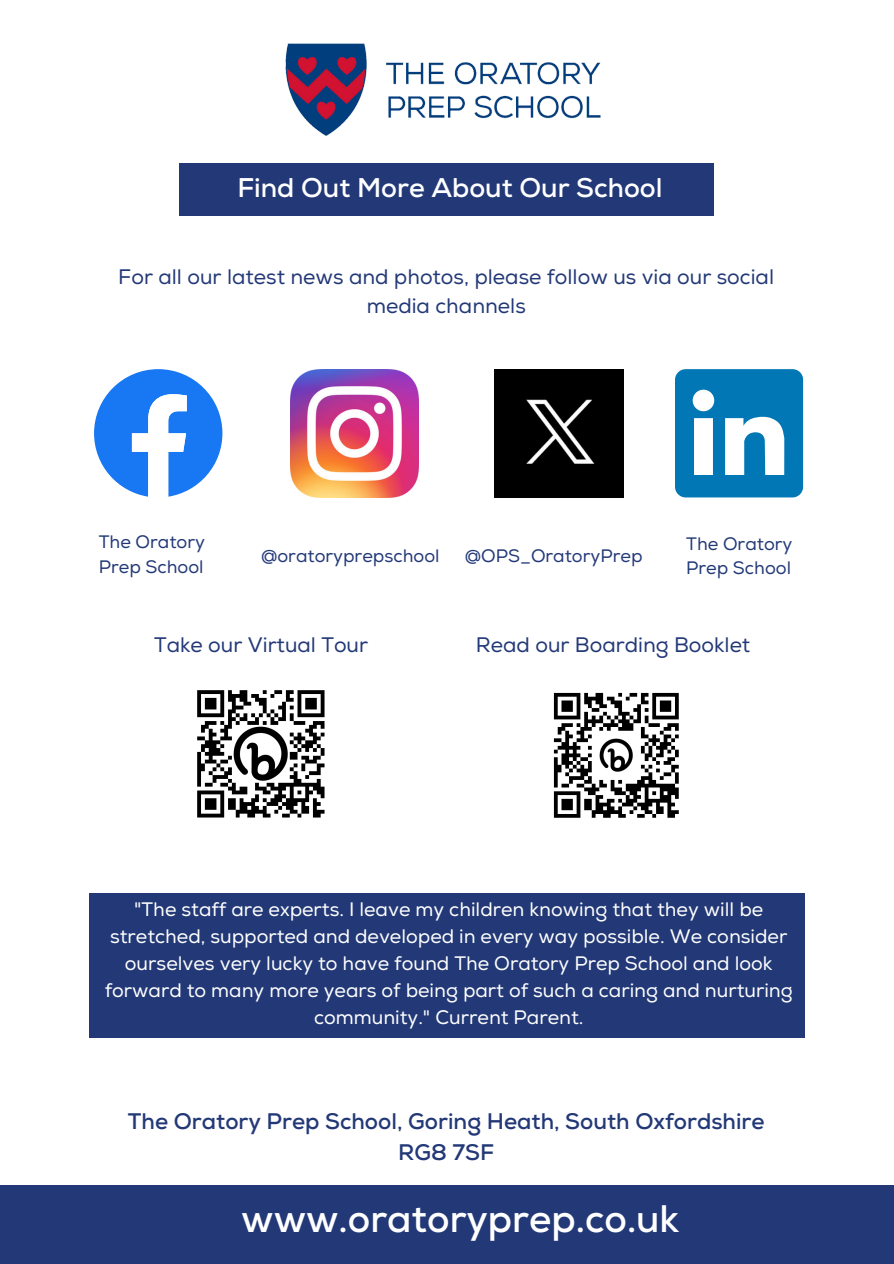
<style>
.page{position:relative;width:894px;height:1264px;background:#fff}
.page>*{position:absolute;margin:0;border:0;box-sizing:border-box;transform-origin:0 0}
.t1{font:700 38.25px "Nexa";color:#fff}
.t2{font:700 27px "Nexa";color:#fff}
.t3{font:700 22.5px/31.5px "Nexa";color:#233977;text-align:center}
.t4{font:21px/29.2px "Nexa";color:#233977;text-align:center}
.t5{font:19.5px/27px "Nexa";color:#fff;text-align:center}
.t6{font:18px/24.8px "Nexa";color:#233977}
</style>
<div class="page">
<div style="left:0;top:1184px;width:893px;height:79px;background:#233977"></div>
<div style="left:179px;top:163px;width:534px;height:53px;background:#233977"></div>
<img style="left:197px;top:690px;width:128px;height:128px">
<svg style="left:94px;top:369px;width:128px;height:128px"></svg>
<img style="left:290px;top:369px;width:128px;height:128px">
<svg style="left:675px;top:369px;width:128px;height:128px"></svg>
<div style="left:89px;top:893px;width:715px;height:144px;background:#233977"></div>
<img style="left:285px;top:43px;width:316px;height:93px">
<img style="left:553px;top:692px;width:126px;height:126px">
<img style="left:495px;top:369px;width:128px;height:128px">
<h2 class="t2" style="left:237px;top:170px;width:426px">Find Out More About Our School</h2>
<p class="t4" style="left:118px;top:262px;width:657px">For all our latest news and photos, please follow us via our social media channels</p>
<p class="t6" style="left:99px;top:530px;width:108px">The Oratory<br>Prep School</p>
<p class="t6" style="left:686px;top:531px;width:108px">The Oratory<br>Prep School</p>
<p class="t6" style="left:261px;top:543px;width:180px">@oratoryprepschool</p>
<p class="t6" style="left:465px;top:543px;width:179px">@OPS_OratoryPrep</p>
<p class="t4" style="left:154px;top:630px;width:215px">Take our Virtual Tour</p>
<p class="t4" style="left:476px;top:630px;width:276px">Read our Boarding Booklet</p>
<p class="t5" style="left:105px;top:896px;width:689px">"The staff are experts. I leave my children knowing that they will be stretched, supported and developed in every way possible. We consider ourselves very lucky to have found The Oratory Prep School and look forward to many more years of being part of such a caring and nurturing community." Current Parent.</p>
<p class="t3" style="left:128px;top:1105px;width:638px">The Oratory Prep School, Goring Heath, South Oxfordshire<br>RG8 7SF</p>
<h1 class="t1" style="left:241px;top:1193px;width:439px">www.oratoryprep.co.uk</h1>
</div>
